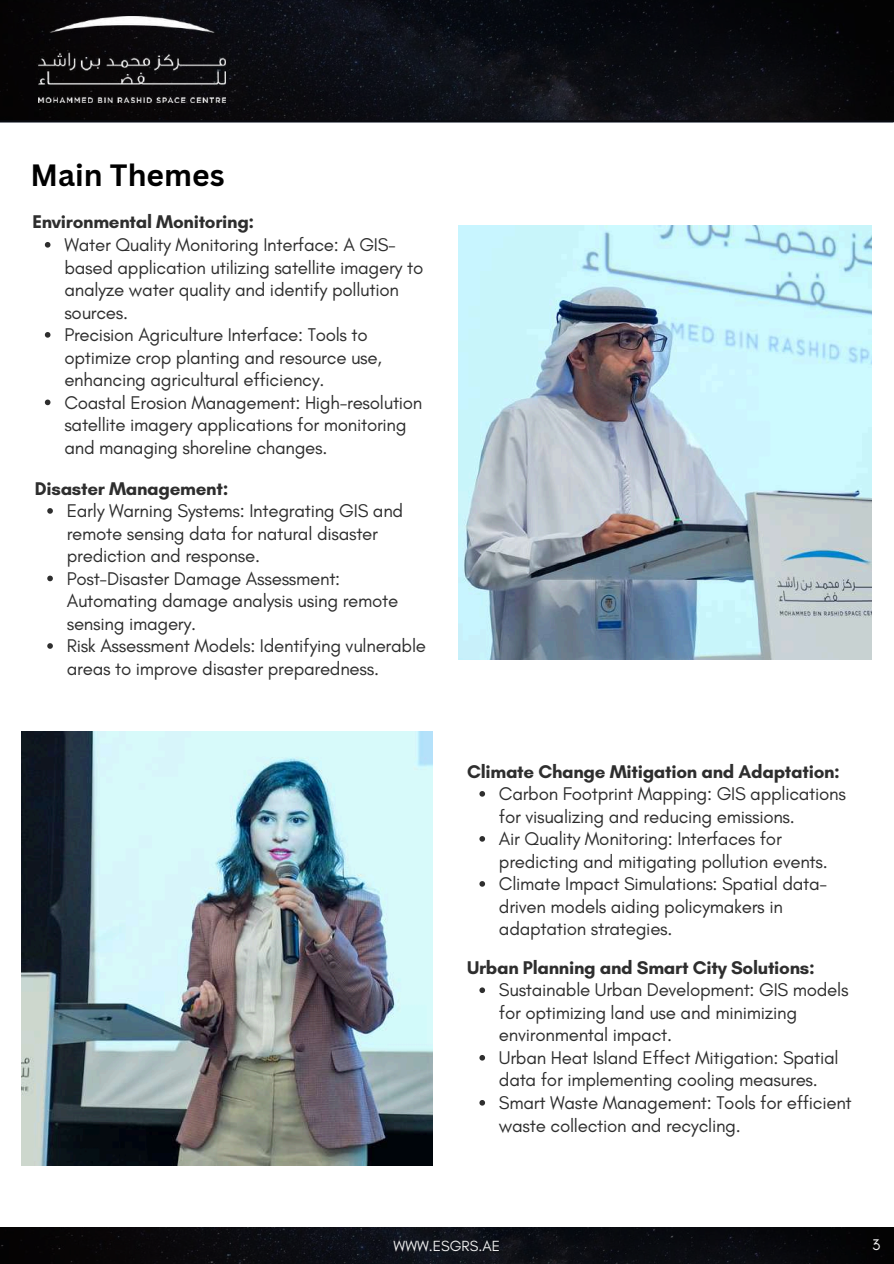
<style>
.page{position:relative;width:894px;height:1264px;background:#fff}
.page>*{position:absolute;margin:0;border:0;box-sizing:border-box;transform-origin:0 0}
.t1{font:700 30px "Canva Sans";color:#000}
.t2{font:18.75px/22.5px "Glacial Indifference";letter-spacing:-.015em;color:#2e2e2e}
.t3{font:700 18.75px "Glacial Indifference";letter-spacing:-.015em;color:#2e2e2e}
.t4{font:15.75px "Glacial Indifference";color:#f1f1f1}
.t5{font:15px "Glacial Indifference";color:#f1f1f1}
</style>
<div class="page">
<hr style="left:0;top:120px;width:893px;height:2px;background:#101727">
<svg style="left:0;top:0;width:893px;height:121px;fill:#0a0b10"></svg>
<svg style="left:0;top:1227px;width:893px;height:36px;fill:#090b0f"></svg>
<img style="left:22px;top:731px;width:410px;height:434px">
<svg style="left:45px;top:242px;width:5px;height:5px"></svg>
<svg style="left:45px;top:332px;width:5px;height:5px"></svg>
<svg style="left:45px;top:399px;width:5px;height:6px"></svg>
<svg style="left:479px;top:791px;width:6px;height:5px"></svg>
<svg style="left:479px;top:836px;width:6px;height:5px"></svg>
<svg style="left:479px;top:881px;width:6px;height:5px"></svg>
<svg style="left:47px;top:508px;width:6px;height:5px"></svg>
<svg style="left:47px;top:575px;width:6px;height:6px"></svg>
<svg style="left:47px;top:643px;width:6px;height:5px"></svg>
<svg style="left:479px;top:987px;width:6px;height:6px"></svg>
<svg style="left:479px;top:1055px;width:6px;height:5px"></svg>
<svg style="left:479px;top:1100px;width:6px;height:5px"></svg>
<img style="left:458px;top:225px;width:413px;height:434px">
<img style="left:39px;top:16px;width:186px;height:87px">
<h1 class="t1" style="left:31px;top:153px;width:195px">Main Themes</h1>
<p class="t3" style="left:32px;top:211px;width:223px">Environmental Monitoring:</p>
<p class="t2" style="left:64px;top:233px;width:360px">Water Quality Monitoring Interface: A GIS&shy;based application utilizing satellite imagery to analyze water quality and identify pollution sources.<br>Precision Agriculture Interface: Tools to optimize crop planting and resource use, enhancing agricultural efficiency.<br>Coastal Erosion Management: High-resolution satellite imagery applications for monitoring and managing shoreline changes.</p>
<p class="t3" style="left:35px;top:477px;width:195px">Disaster Management:</p>
<p class="t2" style="left:67px;top:499px;width:361px">Early Warning Systems: Integrating GIS and remote sensing data for natural disaster prediction and response.<br>Post-Disaster Damage Assessment:<br>Automating damage analysis using remote sensing imagery.<br>Risk Assessment Models: Identifying vulnerable areas to improve disaster preparedness.</p>
<p class="t3" style="left:467px;top:759px;width:374px">Climate Change Mitigation and Adaptation:</p>
<p class="t2" style="left:499px;top:782px;width:348px">Carbon Footprint Mapping: GIS applications for visualizing and reducing emissions.<br>Air Quality Monitoring: Interfaces for predicting and mitigating pollution events.<br>Climate Impact Simulations: Spatial data&shy;driven models aiding policymakers in adaptation strategies.</p>
<p class="t3" style="left:467px;top:956px;width:349px">Urban Planning and Smart City Solutions:</p>
<p class="t2" style="left:499px;top:978px;width:354px">Sustainable Urban Development: GIS models for optimizing land use and minimizing environmental impact.<br>Urban Heat Island Effect Mitigation: Spatial data for implementing cooling measures.<br>Smart Waste Management: Tools for efficient waste collection and recycling.</p>
<p class="t5" style="left:393px;top:1236px;width:108px">WWW.ESGRS.AE</p>
<p class="t4" style="left:871px;top:1234px;width:10px">3</p>
</div>
